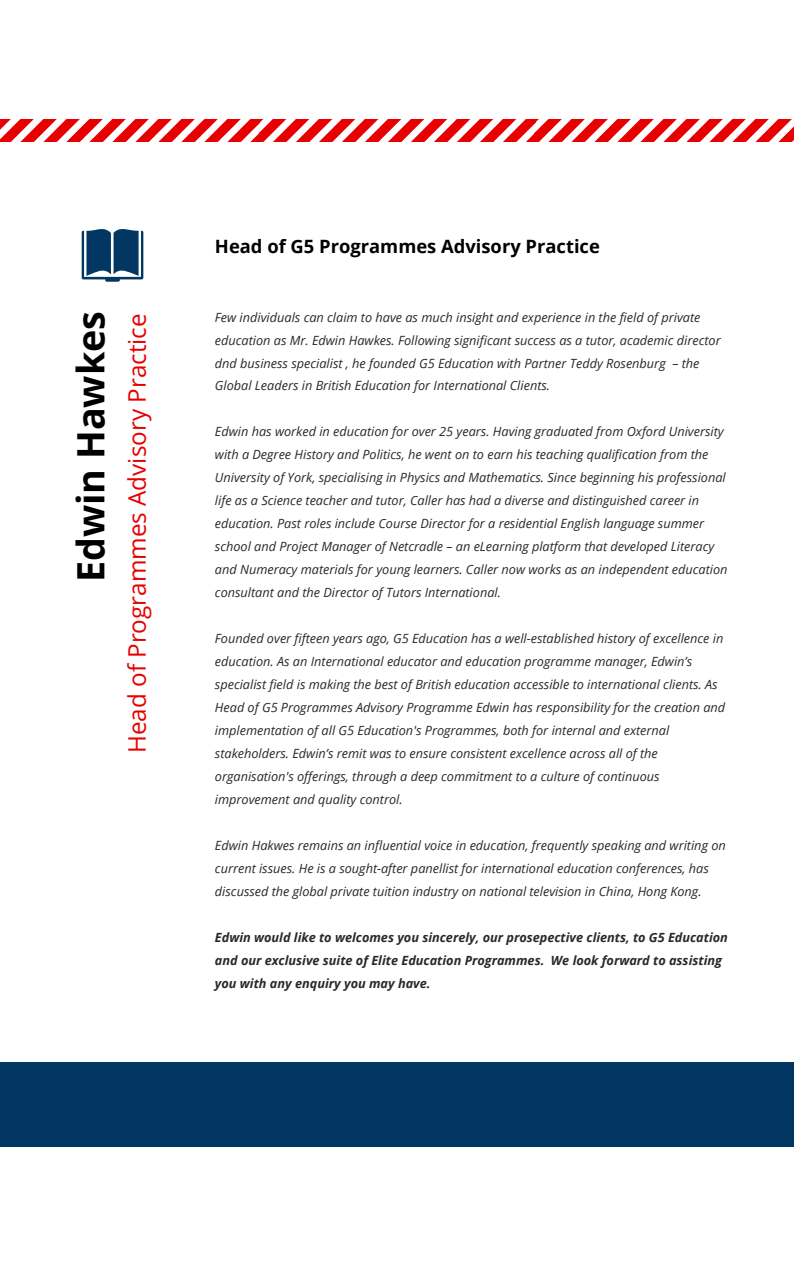
<style>
.page{position:relative;width:794px;height:1266px;background:#fff}
.page>*{position:absolute;margin:0;border:0;box-sizing:border-box;transform-origin:0 0}
.t1{font:700 37.65px "Open Sans";color:#000}
.t2{font:24.22px "Open Sans";color:#e80000}
.t3{font:700 18.38px "Open Sans";color:#000}
.t4{font:italic 12.67px/23px "Open Sans";color:#2b2828}
.t5{font:italic 700 12.67px/23px "Open Sans";color:#2b2828}
</style>
<div class="page">
<div style="left:0;top:1062px;width:793px;height:84px;background:#013762"></div>
<svg style="left:82px;top:229px;width:61px;height:53px"></svg>
<svg style="left:0;top:120px;width:793px;height:22px"></svg>
<h3 class="t1" style="left:64px;top:582px;width:273px;rotate:-90deg">Edwin Hawkes</h3>
<p class="t2" style="left:120px;top:753px;width:441px;rotate:-90deg">Head of Programmes Advisory Practice</p>
<h2 class="t3" style="left:215px;top:233px;width:386px">Head of G5 Programmes Advisory Practice</h2>
<p class="t4" style="left:215px;top:305px;width:507px">Few individuals can claim to have as much insight and experience in the field of private education as Mr. Edwin Hawkes. Following significant success as a tutor, academic director dnd business specialist , he founded G5 Education with Partner Teddy Rosenburg – the Global Leaders in British Education for International Clients.</p>
<p class="t4" style="left:215px;top:420px;width:514px">Edwin has worked in education for over 25 years. Having graduated from Oxford University with a Degree History and Politics, he went on to earn his teaching qualification from the University of York, specialising in Physics and Mathematics. Since beginning his professional life as a Science teacher and tutor, Caller has had a diverse and distinguished career in education. Past roles include Course Director for a residential English language summer school and Project Manager of Netcradle – an eLearning platform that developed Literacy and Numeracy materials for young learners. Caller now works as an independent education consultant and the Director of Tutors International.</p>
<p class="t4" style="left:215px;top:627px;width:511px">Founded over fifteen years ago, G5 Education has a well-established history of excellence in education. As an International educator and education programme manager, Edwin’s specialist field is making the best of British education accessible to international clients. As Head of G5 Programmes Advisory Programme Edwin has responsibility for the creation and implementation of all G5 Education's Programmes, both for internal and external stakeholders. Edwin’s remit was to ensure consistent excellence across all of the organisation's offerings, through a deep commitment to a culture of continuous improvement and quality control.</p>
<p class="t4" style="left:215px;top:833px;width:512px">Edwin Hakwes remains an influential voice in education, frequently speaking and writing on current issues. He is a sought-after panellist for international education conferences, has discussed the global private tuition industry on national television in China, Hong Kong.</p>
<h1 class="t5" style="left:215px;top:925px;width:514px">Edwin would like to welcomes you sincerely, our prosepective clients, to G5 Education and our exclusive suite of Elite Education Programmes. We look forward to assisting you with any enquiry you may have.</h1>
</div>
